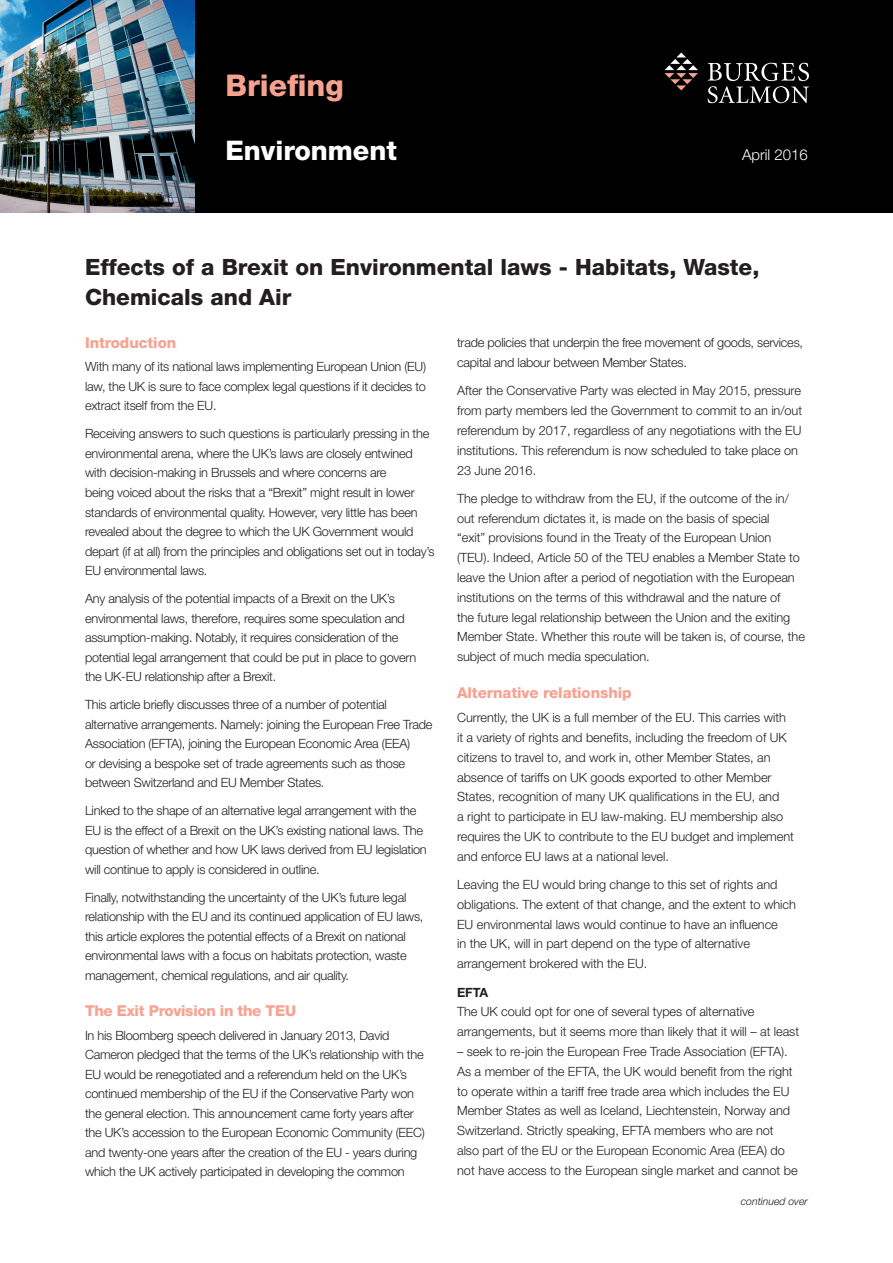
<style>
.page{position:relative;width:893px;height:1263px;background:#fff}
.page>*{position:absolute;margin:0;border:0;box-sizing:border-box;transform-origin:0 0}
.header_pink_9pt{font:800 30px "Helvetica Neue LT Std";color:#f7a291}
.t1{font:800 27px "Helvetica Neue LT Std";color:#fff}
.main_pink_title{font:800 22.5px/30px "Helvetica Neue LT Std";color:#231f20}
.subtitle_-_pink{font:800 15px "Helvetica Neue LT Std";letter-spacing:-.005em;color:#f7a291}
.t2{font:300 15px "Helvetica Neue LT Std";color:#fff}
.bodytext{font:300 12.75px/19.8px "Helvetica Neue LT Std";letter-spacing:-.02em;color:#231f20}
.bodytextindent{font:italic 300 10.5px "Helvetica Neue LT Std";color:#231f20}
.s1{font-weight:700}
</style>
<div class="page">
<div style="left:0;top:0;width:893px;height:213px;background:#000"></div>
<img style="left:0;top:0;width:194px;height:213px">
<svg style="left:664px;top:53px;width:34px;height:37px"></svg>
<svg style="left:707px;top:63px;width:102px;height:40px"></svg>
<p class="header_pink_9pt" style="left:225px;top:67px;width:120px">Briefing</p>
<p class="t1" style="left:225px;top:134px;width:173px">Environment</p>
<p class="t2" style="left:742px;top:145px;width:67px">April 2016</p>
<p class="main_pink_title" style="left:85px;top:252px;width:676px">Effects of a Brexit on Environmental laws - Habitats, Waste,<br>Chemicals and Air</p>
<p class="subtitle_-_pink" style="left:85px;top:333px;width:93px">Introduction</p>
<p class="bodytext" style="left:85px;top:357px;width:343px;text-align:justify">With many of its national laws implementing European Union (EU) law, the UK is sure to face complex legal questions if it decides to extract itself from the EU.</p>
<p class="bodytext" style="left:85px;top:424px;width:351px">Receiving answers to such questions is particularly pressing in the environmental arena, where the UK’s laws are closely entwined with decision-making in Brussels and where concerns are<br>being voiced about the risks that a “Brexit” might result in lower standards of environmental quality. However, very little has been revealed about the degree to which the UK Government would depart (if at all) from the principles and obligations set out in today’s EU environmental laws.</p>
<p class="bodytext" style="left:85px;top:588px;width:333px">Any analysis of the potential impacts of a Brexit on the UK’s environmental laws, therefore, requires some speculation and assumption-making. Notably, it requires consideration of the potential legal arrangement that could be put in place to govern the UK-EU relationship after a Brexit.</p>
<p class="bodytext" style="left:85px;top:694px;width:349px">This article briefly discusses three of a number of potential alternative arrangements. Namely: joining the European Free Trade Association (EFTA), joining the European Economic Area (EEA)<br>or devising a bespoke set of trade agreements such as those between Switzerland and EU Member States.</p>
<p class="bodytext" style="left:85px;top:800px;width:343px">Linked to the shape of an alternative legal arrangement with the EU is the effect of a Brexit on the UK’s existing national laws. The question of whether and how UK laws derived from EU legislation will continue to apply is considered in outline.</p>
<p class="bodytext" style="left:85px;top:887px;width:340px">Finally, notwithstanding the uncertainty of the UK’s future legal relationship with the EU and its continued application of EU laws, this article explores the potential effects of a Brexit on national environmental laws with a focus on habitats protection, waste management, chemical regulations, and air quality.</p>
<p class="subtitle_-_pink" style="left:85px;top:1002px;width:213px">The Exit Provision in the TEU</p>
<p class="bodytext" style="left:85px;top:1025px;width:341px">In his Bloomberg speech delivered in January 2013, David Cameron pledged that the terms of the UK’s relationship with the EU would be renegotiated and a referendum held on the UK’s continued membership of the EU if the Conservative Party won the general election. This announcement came forty years after the UK’s accession to the European Economic Community (EEC) and twenty-one years after the creation of the EU - years during which the UK actively participated in developing the common</p>
<p class="bodytextindent" style="left:741px;top:1195px;width:69px">continued over</p>
<p class="bodytext" style="left:457px;top:332px;width:347px">trade policies that underpin the free movement of goods, services, capital and labour between Member States.</p>
<p class="bodytext" style="left:457px;top:381px;width:347px">After the Conservative Party was elected in May 2015, pressure from party members led the Government to commit to an in/out referendum by 2017, regardless of any negotiations with the EU institutions. This referendum is now scheduled to take place on 23 June 2016.</p>
<p class="bodytext" style="left:457px;top:488px;width:349px">The pledge to withdraw from the EU, if the outcome of the in/ out referendum dictates it, is made on the basis of special<br>“exit” provisions found in the Treaty of the European Union (TEU). Indeed, Article 50 of the TEU enables a Member State to leave the Union after a period of negotiation with the European institutions on the terms of this withdrawal and the nature of<br>the future legal relationship between the Union and the exiting Member State. Whether this route will be taken is, of course, the subject of much media speculation.</p>
<p class="subtitle_-_pink" style="left:457px;top:684px;width:176px">Alternative relationship</p>
<p class="bodytext" style="left:457px;top:707px;width:338px">Currently, the UK is a full member of the EU. This carries with it a variety of rights and benefits, including the freedom of UK citizens to travel to, and work in, other Member States, an absence of tariffs on UK goods exported to other Member States, recognition of many UK qualifications in the EU, and<br>a right to participate in EU law-making. EU membership also requires the UK to contribute to the EU budget and implement and enforce EU laws at a national level.</p>
<p class="bodytext" style="left:457px;top:874px;width:340px">Leaving the EU would bring change to this set of rights and obligations. The extent of that change, and the extent to which EU environmental laws would continue to have an influence<br>in the UK, will in part depend on the type of alternative arrangement brokered with the EU.</p>
<p class="bodytext" style="left:457px;top:982px;width:343px"><span class="s1">EFTA<br></span>The UK could opt for one of several types of alternative arrangements, but it seems more than likely that it will – at least</p>
<p class="bodytext" style="left:457px;top:1041px;width:342px">– seek to re-join the European Free Trade Association (EFTA).<br>As a member of the EFTA, the UK would benefit from the right to operate within a tariff free trade area which includes the EU Member States as well as Iceland, Liechtenstein, Norway and Switzerland. Strictly speaking, EFTA members who are not also part of the EU or the European Economic Area (EEA) do not have access to the European single market and cannot be</p>
</div>
